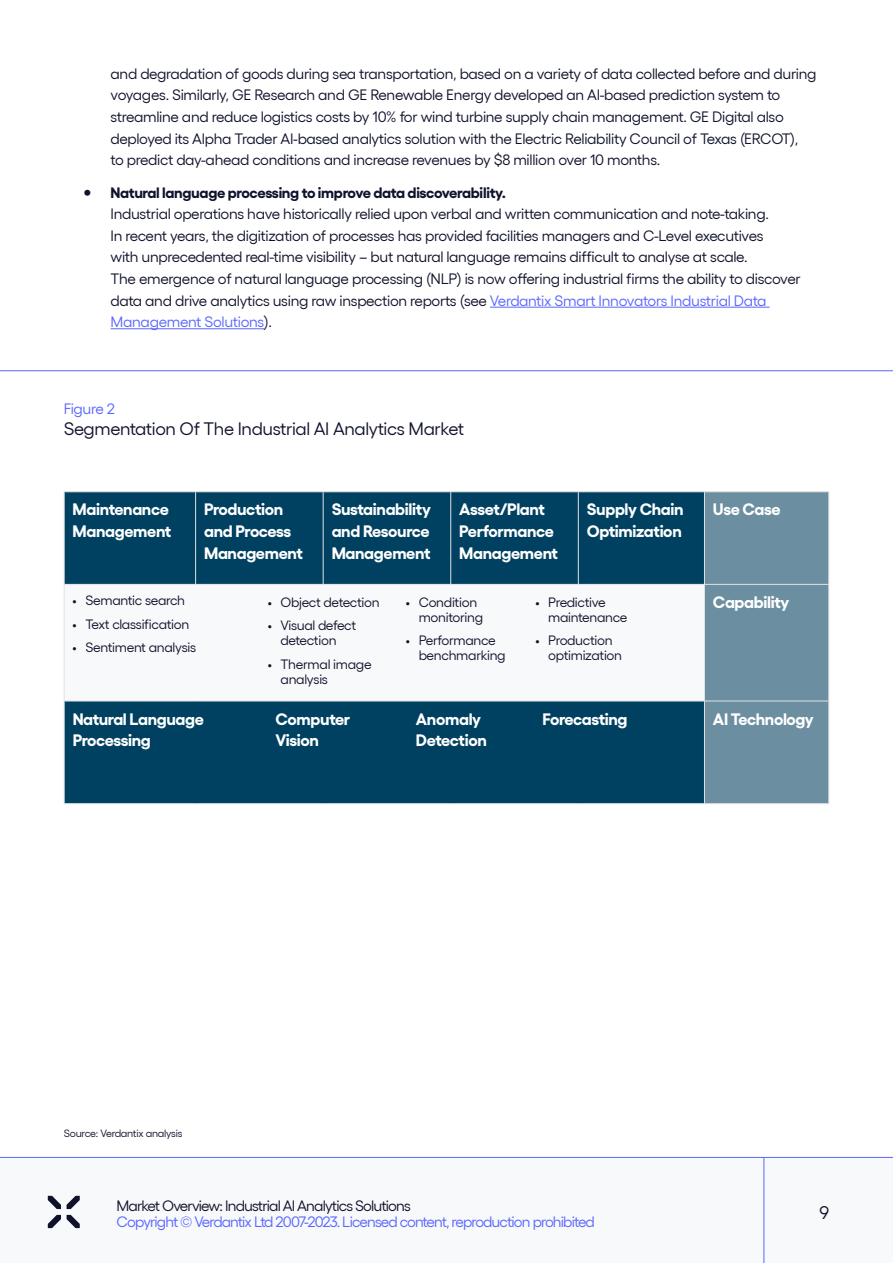
<style>
.page{position:relative;width:893px;height:1263px;background:#fff}
.page>*{position:absolute;margin:0;border:0;box-sizing:border-box;transform-origin:0 0}
.t1{font:18.3px "Gellix";color:#0f122b}
.t2{font:18px "Gellix";letter-spacing:-.02em;color:#0f122b}
.t3{font:700 16.5px/21.6px "Gellix";letter-spacing:-.02em;color:#fff}
.t4{font:15px/21.6px "Gellix";letter-spacing:-.02em;color:#0f122b}
.t5{font:15px "Gellix";letter-spacing:-.055em;color:#5a66fe}
.t6{font:15px "Gellix";letter-spacing:-.055em;color:#0f122b}
.t7{font:13.5px/15px "Gellix";letter-spacing:-.02em;color:#0f122b}
.t8{font:10.5px "Gellix";letter-spacing:-.02em;color:#0f122b}
.s1{font-weight:700;font-size:21px}
.s2{font-weight:700}
.s3{color:#5a66fe}
</style>
<div class="page">
<hr style="left:490px;top:307px;width:280px;height:1px;background:#5a66fe">
<hr style="left:111px;top:328px;width:153px;height:1px;background:#5a66fe">
<div style="left:65px;top:492px;width:639px;height:311px;background:#004161"></div>
<div style="left:705px;top:492px;width:123px;height:311px;background:#6b8ea0"></div>
<div style="left:64px;top:584px;width:640px;height:117px;background:#f8f9fa"></div>
<hr style="left:64px;top:491px;width:132px;height:1px;background:#e0e1e2">
<hr style="left:196px;top:491px;width:127px;height:1px;background:#e0e1e2">
<hr style="left:323px;top:491px;width:128px;height:1px;background:#e0e1e2">
<hr style="left:451px;top:491px;width:127px;height:1px;background:#e0e1e2">
<hr style="left:578px;top:491px;width:126px;height:1px;background:#e0e1e2">
<hr style="left:704px;top:491px;width:125px;height:1px;background:#e0e1e2">
<hr style="left:64px;top:492px;width:1px;height:92px;background:#e0e1e2">
<hr style="left:195px;top:492px;width:1px;height:92px;background:#e0e1e2">
<hr style="left:323px;top:492px;width:1px;height:92px;background:#e0e1e2">
<hr style="left:450px;top:492px;width:1px;height:92px;background:#e0e1e2">
<hr style="left:578px;top:492px;width:1px;height:92px;background:#e0e1e2">
<hr style="left:704px;top:492px;width:1px;height:92px;background:#e0e1e2">
<hr style="left:828px;top:492px;width:1px;height:92px;background:#e0e1e2">
<hr style="left:704px;top:584px;width:125px;height:1px;background:#e0e1e2">
<hr style="left:828px;top:585px;width:1px;height:116px;background:#e0e1e2">
<hr style="left:828px;top:701px;width:1px;height:102px;background:#e0e1e2">
<hr style="left:704px;top:701px;width:125px;height:1px;background:#e0e1e2">
<hr style="left:704px;top:803px;width:125px;height:1px;background:#e0e1e2">
<hr style="left:64px;top:701px;width:1px;height:102px;background:#e0e1e2">
<hr style="left:704px;top:701px;width:1px;height:102px;background:#e0e1e2">
<hr style="left:64px;top:803px;width:132px;height:1px;background:#e0e1e2">
<hr style="left:196px;top:803px;width:127px;height:1px;background:#e0e1e2">
<hr style="left:323px;top:803px;width:128px;height:1px;background:#e0e1e2">
<hr style="left:451px;top:803px;width:127px;height:1px;background:#e0e1e2">
<hr style="left:578px;top:803px;width:126px;height:1px;background:#e0e1e2">
<hr style="left:64px;top:584px;width:132px;height:1px;background:#e0e1e2">
<hr style="left:64px;top:585px;width:1px;height:116px;background:#e0e1e2">
<hr style="left:196px;top:584px;width:127px;height:1px;background:#e0e1e2">
<hr style="left:323px;top:584px;width:128px;height:1px;background:#e0e1e2">
<hr style="left:451px;top:584px;width:127px;height:1px;background:#e0e1e2">
<hr style="left:578px;top:584px;width:126px;height:1px;background:#e0e1e2">
<hr style="left:704px;top:585px;width:1px;height:116px;background:#e0e1e2">
<hr style="left:64px;top:701px;width:132px;height:1px;background:#e0e1e2">
<hr style="left:196px;top:701px;width:127px;height:1px;background:#e0e1e2">
<hr style="left:323px;top:701px;width:128px;height:1px;background:#e0e1e2">
<hr style="left:451px;top:701px;width:127px;height:1px;background:#e0e1e2">
<hr style="left:578px;top:701px;width:126px;height:1px;background:#e0e1e2">
<hr style="left:0;top:370px;width:893px;height:1px;background:#5a66fe">
<div style="left:0;top:1157px;width:893px;height:106px;background:#f8f9fa"></div>
<svg style="left:48px;top:1196px;width:13px;height:13px"></svg>
<svg style="left:48px;top:1215px;width:13px;height:13px"></svg>
<svg style="left:67px;top:1196px;width:13px;height:13px"></svg>
<svg style="left:67px;top:1215px;width:13px;height:13px"></svg>
<hr style="left:0;top:1157px;width:893px;height:1px;background:#5a66fe">
<hr style="left:763px;top:1157px;width:1px;height:106px;background:#5a66fe">
<p class="t4" style="left:111px;top:61px;width:708px">and degradation of goods during sea transportation, based on a variety of data collected before and during voyages. Similarly, GE Research and GE Renewable Energy developed an AI-based prediction system to streamline and reduce logistics costs by 10% for wind turbine supply chain management. GE Digital also deployed its Alpha Trader AI-based analytics solution with the Electric Reliability Council of Texas (ERCOT),<br>to predict day-ahead conditions and increase revenues by $8 million over 10 months.</p>
<p class="t4" style="left:111px;top:180px;width:692px;text-indent:-27px"><span class="s1">•</span> <span class="s2">Natural language processing to improve data discoverability.<br></span>Industrial operations have historically relied upon verbal and written communication and note-taking.<br>In recent years, the digitization of processes has provided facilities managers and C-Level executives<br>with unprecedented real-time visibility – but natural language remains difficult to analyse at scale.<br>The emergence of natural language processing (NLP) is now offering industrial firms the ability to discover data and drive analytics using raw inspection reports (see <span class="s3">Verdantix Smart Innovators Industrial Data Management Solutions</span>).</p>
<p class="t5" style="left:64px;top:397px;width:53px">Figure 2</p>
<p class="t2" style="left:64px;top:415px;width:402px">Segmentation Of The Industrial AI Analytics Market</p>
<p class="t3" style="left:73px;top:497px;width:100px">Maintenance<br>Management</p>
<p class="t3" style="left:204px;top:497px;width:100px">Production and Process<br>Management</p>
<p class="t3" style="left:332px;top:497px;width:101px;text-align:justify">Sustainability and Resource Management</p>
<p class="t3" style="left:459px;top:497px;width:100px">Asset/Plant<br>Performance<br>Management</p>
<p class="t3" style="left:587px;top:497px;width:98px">Supply Chain<br>Optimization</p>
<p class="t3" style="left:713px;top:497px;width:69px">Use Case</p>
<p class="t7" style="left:73px;top:592px;width:114px">• Semantic search</p>
<p class="t7" style="left:73px;top:615px;width:118px">• Text classification</p>
<p class="t7" style="left:73px;top:639px;width:125px">• Sentiment analysis</p>
<p class="t3" style="left:713px;top:589px;width:78px">Capability</p>
<p class="t7" style="left:268px;top:593px;width:113px">• Object detection</p>
<p class="t7" style="left:268px;top:617px;width:90px;text-align:center">• Visual defect detection</p>
<p class="t7" style="left:281px;top:655px;width:93px;text-indent:-13px">• Thermal image analysis</p>
<p class="t7" style="left:419px;top:593px;width:66px;text-indent:-13px">• Condition monitoring</p>
<p class="t7" style="left:419px;top:632px;width:89px;text-indent:-13px">• Performance benchmarking</p>
<p class="t7" style="left:548px;top:593px;width:81px;text-indent:-13px">• Predictive maintenance</p>
<p class="t7" style="left:548px;top:632px;width:75px;text-indent:-13px">• Production optimization</p>
<p class="t3" style="left:73px;top:706px;width:133px">Natural Language<br>Processing</p>
<p class="t3" style="left:276px;top:706px;width:76px">Computer</p>
<p class="t3" style="left:713px;top:706px;width:102px">AI Technology</p>
<p class="t3" style="left:416px;top:706px;width:72px">Anomaly<br>Detection</p>
<p class="t3" style="left:542px;top:706px;width:87px">Forecasting</p>
<p class="t3" style="left:276px;top:728px;width:45px">Vision</p>
<p class="t8" style="left:64px;top:1126px;width:120px">Source: Verdantix analysis</p>
<p class="t6" style="left:117px;top:1194px;width:296px">Market Overview: Industrial AI Analytics Solutions</p>
<p class="t1" style="left:819px;top:1199px;width:11px">9</p>
<p class="t5" style="left:117px;top:1210px;width:480px">Copyright © Verdantix Ltd 2007-2023. Licensed content, reproduction prohibited</p>
</div>
